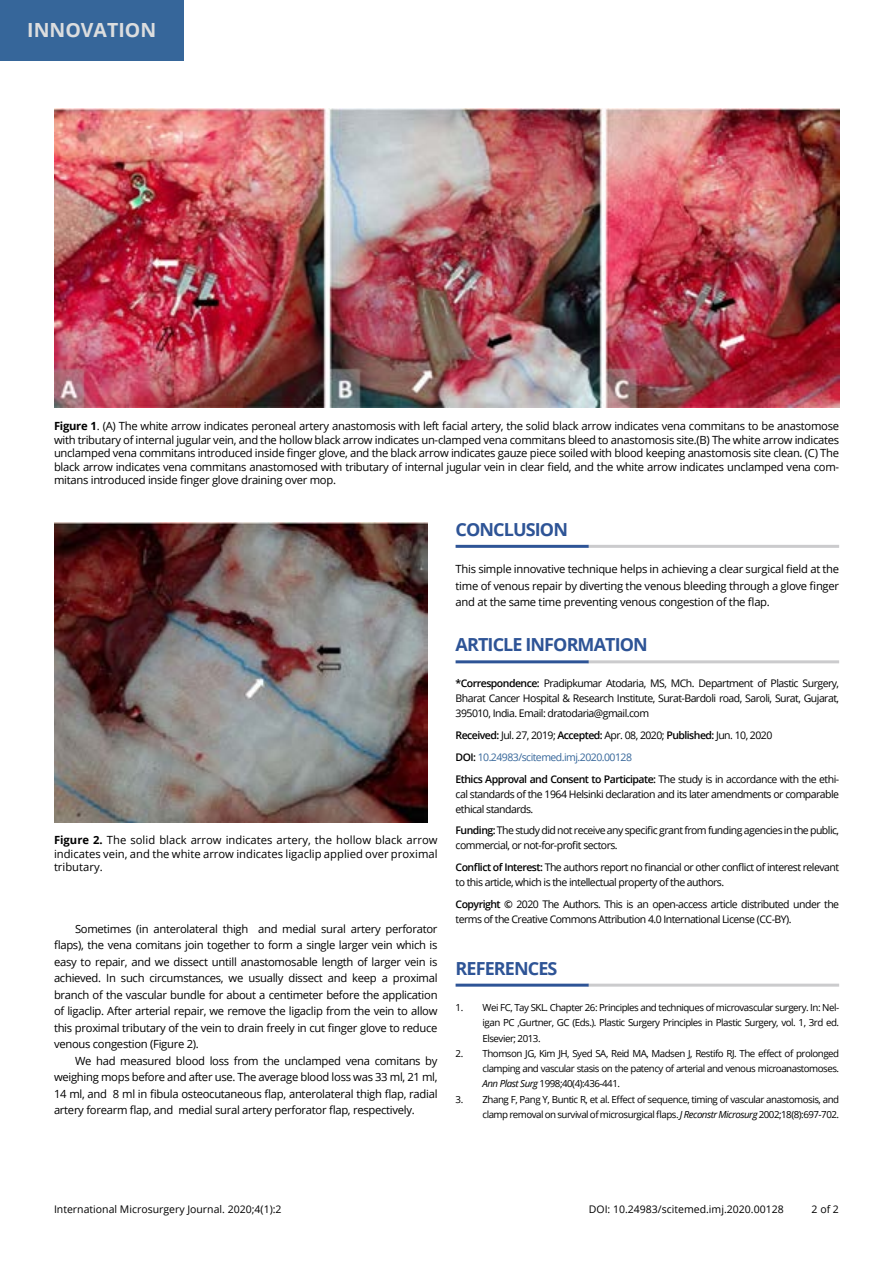
<style>
.page{position:relative;width:893px;height:1263px;background:#fff}
.page>*{position:absolute;margin:0;border:0;box-sizing:border-box;transform-origin:0 0}
.t1{font:700 19.5px "Open Sans";color:#dcddde}
.t2{font:700 18px "Open Sans";letter-spacing:-.05em;color:#2e5496}
.t3{font:11.25px/16.5px "Open Sans";letter-spacing:-.025em;color:#000;text-align:justify}
.t4{font:10.5px/15px "Open Sans";letter-spacing:-.05em;color:#000}
.t5{font:600 10.5px/21.8px "Open Sans";letter-spacing:-.05em;color:#000}
.t6{font:10.5px "Open Sans";color:#000}
.t7{font:9.75px/15.3px "Open Sans";letter-spacing:-.05em;color:#000;text-align:justify}
.s1{font-weight:700}
.s2{font-weight:600}
.s3{font-weight:400}
.s4{font-weight:400;color:#36669a}
.s5{font-style:italic}
</style>
<div class="page">
<div style="left:0;top:0;width:183px;height:61px;background:#36669a"></div>
<hr style="left:588px;top:545px;width:251px;height:3px;background:#cbcbcd">
<hr style="left:456px;top:545px;width:133px;height:3px;background:#2e5496">
<hr style="left:588px;top:660px;width:251px;height:3px;background:#cbcbcd">
<hr style="left:456px;top:660px;width:133px;height:3px;background:#2e5496">
<hr style="left:588px;top:984px;width:251px;height:3px;background:#cbcbcd">
<hr style="left:456px;top:984px;width:133px;height:3px;background:#2e5496">
<img style="left:54px;top:108px;width:785px;height:299px">
<img style="left:54px;top:522px;width:374px;height:300px">
<h1 class="t1" style="left:27px;top:16px;width:130px">INNOVATION</h1>
<p class="t3" style="left:54px;top:419px;width:787px;line-height:13.5px"><span class="s1">Figure 1</span>. (A) The white arrow indicates peroneal artery anastomosis with left facial artery, the solid black arrow indicates vena commitans to be anastomose with tributary of internal jugular vein, and the hollow black arrow indicates un-clamped vena commitans bleed to anastomosis site.(B) The white arrow indicates unclamped vena commitans introduced inside finger glove, and the black arrow indicates gauze piece soiled with blood keeping anastomosis site clean. (C) The black arrow indicates vena commitans anastomosed with tributary of internal jugular vein in clear field, and the white arrow indicates unclamped vena com&shy;mitans introduced inside finger glove draining over mop.</p>
<p class="t3" style="left:54px;top:833px;width:385px;line-height:13.5px"><span class="s1">Figure 2.</span> The solid black arrow indicates artery, the hollow black arrow indicates vein, and the white arrow indicates ligaclip applied over proximal tributary.</p>
<p class="t3" style="left:54px;top:920px;width:385px;text-indent:21px">Sometimes (in anterolateral thigh and medial sural artery perforator flaps), the vena comitans join together to form a single larger vein which is easy to repair, and we dissect untill anastomosable length of larger vein is achieved. In such circumstances, we usually dissect and keep a proximal branch of the vascular bundle for about a centimeter before the application of ligaclip. After arterial repair, we remove the ligaclip from the vein to allow this proximal tributary of the vein to drain freely in cut finger glove to reduce venous congestion (Figure 2).</p>
<p class="t3" style="left:54px;top:1052px;width:385px;text-indent:21px">We had measured blood loss from the unclamped vena comitans by weighing mops before and after use. The average blood loss was 33 ml, 21 ml, 14 ml, and 8 ml in fibula osteocutaneous flap, anterolateral thigh flap, radial artery forearm flap, and medial sural artery perforator flap, respectively.</p>
<h2 class="t2" style="left:456px;top:517px;width:114px">CONCLUSION</h2>
<p class="t3" style="left:456px;top:561px;width:385px">This simple innovative technique helps in achieving a clear surgical field at the time of venous repair by diverting the venous bleeding through a glove finger and at the same time preventing venous congestion of the flap.</p>
<h2 class="t2" style="left:456px;top:632px;width:194px">ARTICLE INFORMATION</h2>
<p class="t4" style="left:456px;top:676px;width:385px;text-align:justify"><span class="s2">*Correspondence:</span> Pradipkumar Atodaria, MS, MCh. Department of Plastic Surgery, Bharat Cancer Hospital &amp; Research Institute, Surat-Bardoli road, Saroli, Surat, Gujarat, 395010, India. Email: dratodaria@gmail.com</p>
<p class="t5" style="left:456px;top:724px;width:385px">Received: <span class="s3">Jul. 27, 2019;</span> Accepted: <span class="s3">Apr. 08, 2020;</span> Published: <span class="s3">Jun. 10, 2020<br></span>DOI: <span class="s4">10.24983/scitemed.imj.2020.00128<br></span>Ethics Approval and Consent to Participate: <span class="s3">The study is in accordance with the ethi-</span></p>
<p class="t4" style="left:456px;top:786px;width:385px">cal standards of the 1964 Helsinki declaration and its later amendments or comparable ethical standards.</p>
<p class="t4" style="left:456px;top:823px;width:385px"><span class="s2">Funding:</span> The study did not receive any specific grant from funding agencies in the public, commercial, or not-for-profit sectors.</p>
<p class="t4" style="left:456px;top:859px;width:385px"><span class="s2">Conflict of Interest:</span> The authors report no financial or other conflict of interest relevant to this article, which is the intellectual property of the authors.</p>
<p class="t4" style="left:456px;top:896px;width:385px"><span class="s2">Copyright ©</span> 2020 The Authors. This is an open-access article distributed under the terms of the Creative Commons Attribution 4.0 International License (CC-BY).</p>
<h2 class="t2" style="left:456px;top:955px;width:103px">REFERENCES</h2>
<p class="t7" style="left:483px;top:999px;width:358px;text-indent:-27px">1. Wei FC, Tay SKL. Chapter 26: Principles and techniques of microvascular surgery. In: Nel&shy;igan PC ,Gurtner, GC (Eds.). Plastic Surgery Principles in Plastic Surgery, vol. 1, 3rd ed.<br>Elsevier; 2013.</p>
<p class="t7" style="left:483px;top:1045px;width:358px;text-indent:-27px">2. Thomson JG, Kim JH, Syed SA, Reid MA, Madsen J, Restifo RJ. The effect of prolonged clamping and vascular stasis on the patency of arterial and venous microanastomoses.<br><span class="s5">Ann Plast Surg</span> 1998;40(4):436-441.</p>
<p class="t7" style="left:456px;top:1091px;width:385px;text-align:right">3. Zhang F, Pang Y, Buntic R, et al. Effect of sequence, timing of vascular anastomosis, and clamp removal on survival of microsurgical flaps. <span class="s5">J Reconstr Microsurg</span> 2002;18(8):697-702.</p>
<p class="t6" style="left:54px;top:1201px;width:229px">International Microsurgery Journal. 2020;4(1):2</p>
<p class="t6" style="left:589px;top:1201px;width:196px">DOI: 10.24983/scitemed.imj.2020.00128</p>
<p class="t4" style="left:812px;top:1201px;width:29px">2 of 2</p>
</div>
